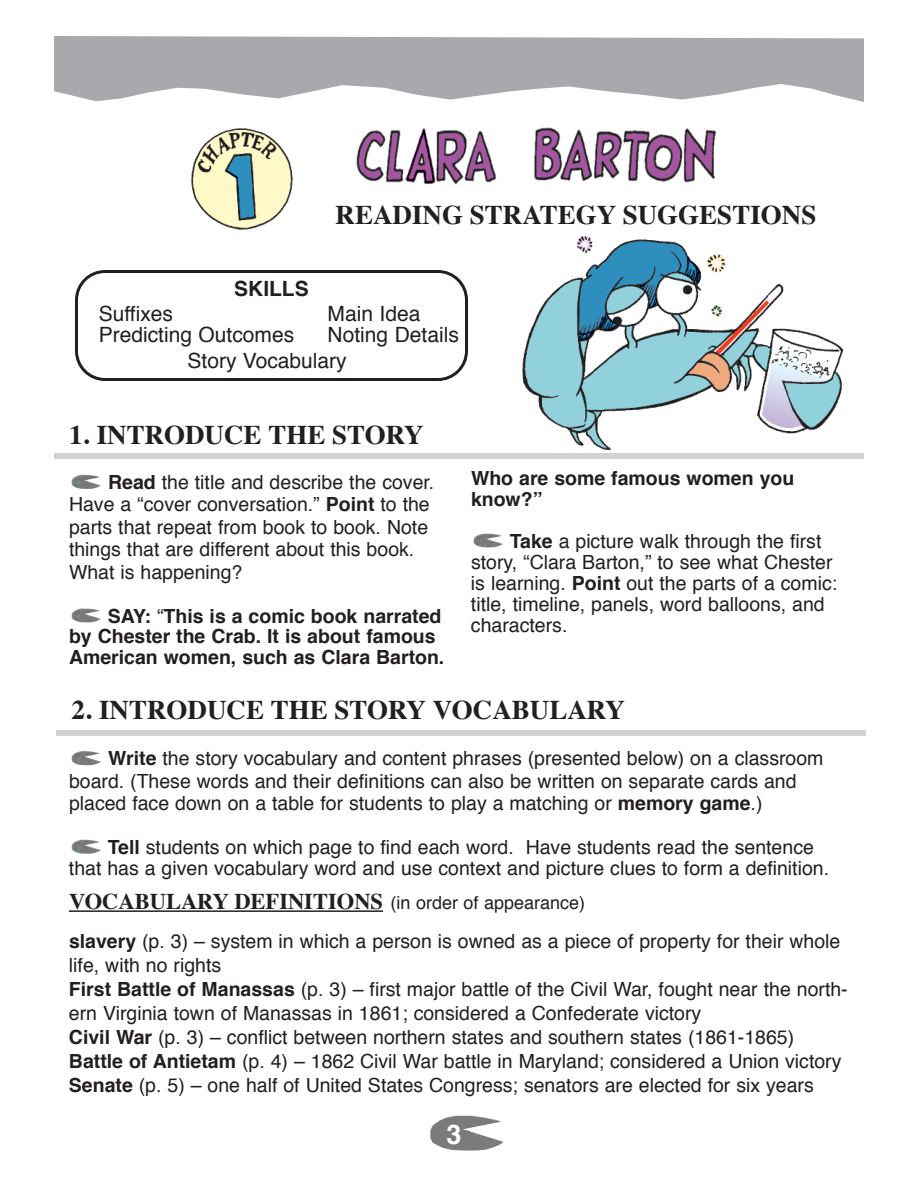
<style>
.page{position:relative;width:918px;height:1188px;background:#fff}
.page>*{position:absolute;margin:0;border:0;box-sizing:border-box;transform-origin:0 0}
.t1{font:700 27px "Times";color:#231f20}
.t2{font:700 27px "Helvetica";color:#fff}
.t3{font:700 22.5px "Times";color:#231f20}
.t4{font:21px/25.5px "Helvetica";color:#231f20}
.t5{font:700 21px "Helvetica";color:#231f20}
.t6{font:19.5px/22.5px "Helvetica";color:#231f20}
.t7{font:700 19.5px/21px "Helvetica";color:#231f20}
.s1{font-weight:700}
.s2{font-weight:400}
.s3{font-family:"Helvetica";font-weight:400;font-size:18px}
</style>
<div class="page">
<img style="left:522px;top:236px;width:322px;height:215px">
<img style="left:71px;top:608px;width:29px;height:14px">
<img style="left:71px;top:475px;width:29px;height:14px">
<img style="left:473px;top:533px;width:29px;height:15px">
<svg style="left:75px;top:270px;width:393px;height:111px"></svg>
<div style="left:54px;top:453px;width:810px;height:6px;background:#d1d2d4"></div>
<div style="left:56px;top:730px;width:810px;height:6px;background:#d1d2d4"></div>
<hr style="left:69px;top:910px;width:314px;height:2px;background:#231f20">
<img style="left:71px;top:840px;width:29px;height:14px">
<img style="left:71px;top:751px;width:29px;height:14px">
<svg style="left:54px;top:36px;width:810px;height:66px;fill:#a8a9ad"></svg>
<img style="left:191px;top:128px;width:102px;height:102px">
<img style="left:430px;top:1115px;width:74px;height:36px">
<img style="left:356px;top:127px;width:360px;height:58px">
<p class="t5" style="left:234px;top:279px;width:76px">SKILLS</p>
<h1 class="t1" style="left:336px;top:204px;width:482px">READING STRATEGY SUGGESTIONS</h1>
<p class="t4" style="left:99px;top:303px;width:76px">Suffixes</p>
<p class="t4" style="left:328px;top:303px;width:94px">Main Idea</p>
<p class="t4" style="left:99px;top:324px;width:197px">Predicting Outcomes</p>
<p class="t4" style="left:188px;top:324px;width:273px;text-indent:140px">Noting Details<br>Story Vocabulary</p>
<h1 class="t1" style="left:69px;top:424px;width:356px">1. INTRODUCE THE STORY</h1>
<p class="t6" style="left:69px;top:472px;width:367px;text-indent:39px"><span class="s1">Read</span> the title and describe the cover.<br>Have a “cover conversation.” <span class="s1">Point</span> to the parts that repeat from book to book. Note things that are different about this book.<br>What is happening?</p>
<p class="t7" style="left:69px;top:607px;width:377px;text-indent:39px">SAY: <span class="s2">“</span>This is a comic book narrated by Chester the Crab. It is about famous<br>American women, such as Clara Barton.</p>
<p class="t7" style="left:471px;top:469px;width:325px">Who are some famous women you know?”</p>
<p class="t6" style="left:471px;top:532px;width:368px;line-height:21px;text-indent:39px"><span class="s1">Take</span> a picture walk through the first story, “Clara Barton,” to see what Chester is learning. <span class="s1">Point</span> out the parts of a comic: title, timeline, panels, word balloons, and characters.</p>
<h1 class="t1" style="left:71px;top:699px;width:555px">2. INTRODUCE THE STORY VOCABULARY</h1>
<p class="t6" style="left:69px;top:749px;width:756px;text-indent:39px"><span class="s1">Write</span> the story vocabulary and content phrases (presented below) on a classroom board. (These words and their definitions can also be written on separate cards and placed face down on a table for students to play a matching or <span class="s1">memory game</span>.)</p>
<p class="t6" style="left:69px;top:838px;width:762px;line-height:21px;text-indent:39px"><span class="s1">Tell</span> students on which page to find each word. Have students read the sentence that has a given vocabulary word and use context and picture clues to form a definition.</p>
<p class="t3" style="left:69px;top:892px;width:518px">VOCABULARY DEFINITIONS <span class="s3">(in order of appearance)</span></p>
<p class="t6" style="left:69px;top:931px;width:780px;line-height:24px"><span class="s1">slavery</span> (p. 3) – system in which a person is owned as a piece of property for their whole life, with no rights<br><span class="s1">First Battle of Manassas</span> (p. 3) – first major battle of the Civil War, fought near the north&shy;ern Virginia town of Manassas in 1861; considered a Confederate victory<br><span class="s1">Civil War</span> (p. 3) – conflict between northern states and southern states (1861-1865)<br><span class="s1">Battle of Antietam</span> (p. 4) – 1862 Civil War battle in Maryland; considered a Union victory <span class="s1">Senate</span> (p. 5) – one half of United States Congress; senators are elected for six years</p>
<h1 class="t2" style="left:446px;top:1123px;width:17px">3</h1>
</div>
